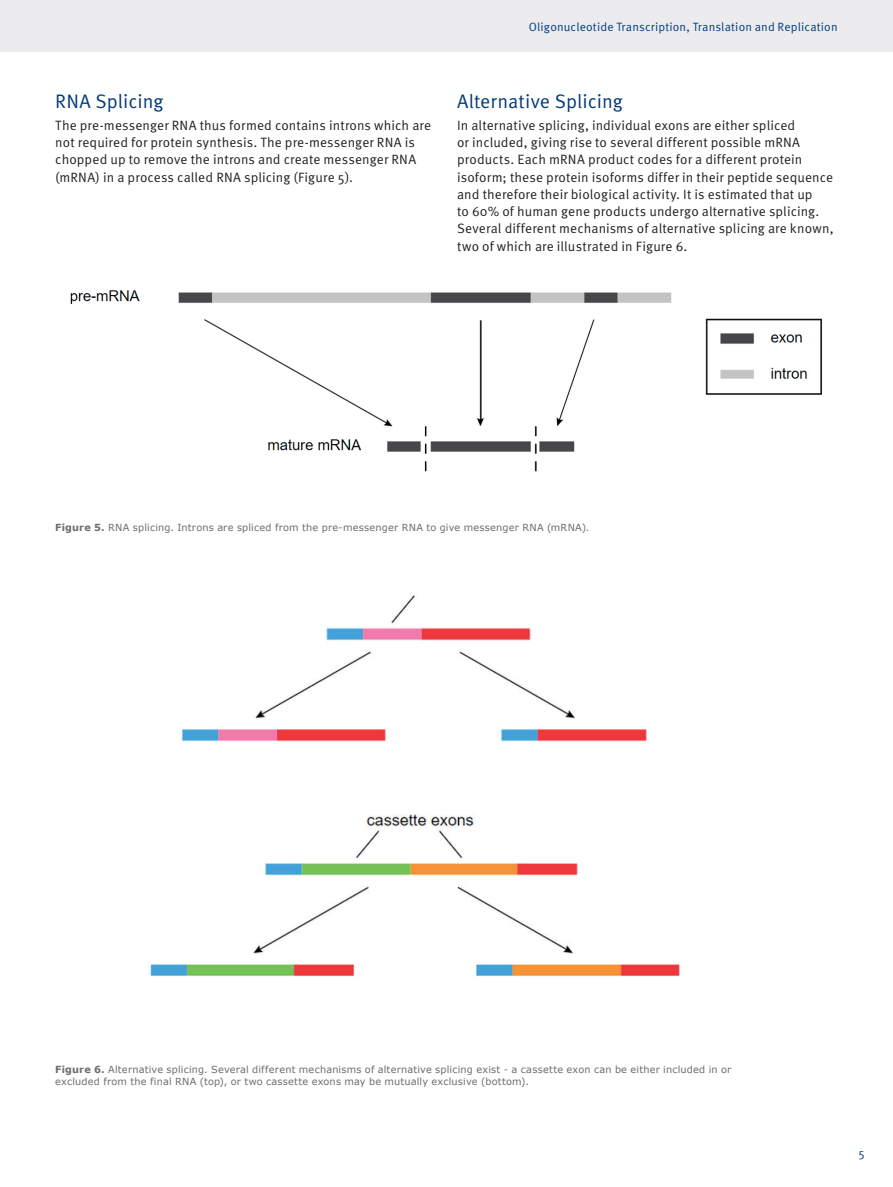
<style>
.page{position:relative;width:893px;height:1187px;background:#fff}
.page>*{position:absolute;margin:0;border:0;box-sizing:border-box;transform-origin:0 0}
.t1{font:19.5px "Meta OT Norm";color:#013c7b}
.t2{font:13.5px/17.2px "Meta OT Norm";letter-spacing:.005em;color:#231f20}
.t3{font:12px "Meta OT Norm";letter-spacing:.01em;color:#013c7b}
.t4{font:9.75px/12px "Verdana";letter-spacing:.02em;color:#6c6d70}
.s1{font-weight:700}
</style>
<div class="page">
<div style="left:0;top:0;width:893px;height:51px;background:#ececee"></div>
<img style="left:70px;top:290px;width:752px;height:182px">
<img style="left:150px;top:595px;width:530px;height:382px">
<h1 class="t1" style="left:55px;top:90px;width:110px">RNA Splicing</h1>
<p class="t2" style="left:55px;top:117px;width:377px">The pre-messenger RNA thus formed contains introns which are not required for protein synthesis. The pre-messenger RNA is chopped up to remove the introns and create messenger RNA (mRNA) in a process called RNA splicing (Figure 5).</p>
<p class="t3" style="left:529px;top:20px;width:310px">Oligonucleotide Transcription, Translation and Replication</p>
<h1 class="t1" style="left:457px;top:90px;width:167px">Alternative Splicing</h1>
<p class="t2" style="left:457px;top:117px;width:378px">In alternative splicing, individual exons are either spliced<br>or included, giving rise to several different possible mRNA products. Each mRNA product codes for a different protein isoform; these protein isoforms differ in their peptide sequence and therefore their biological activity. It is estimated that up<br>to 60% of human gene products undergo alternative splicing.<br>Several different mechanisms of alternative splicing are known, two of which are illustrated in Figure 6.</p>
<p class="t4" style="left:55px;top:521px;width:536px"><span class="s1">Figure 5.</span> RNA splicing. Introns are spliced from the pre-messenger RNA to give messenger RNA (mRNA).</p>
<p class="t4" style="left:55px;top:1063px;width:677px"><span class="s1">Figure 6.</span> Alternative splicing. Several different mechanisms of alternative splicing exist - a cassette exon can be either included in or excluded from the final RNA (top), or two cassette exons may be mutually exclusive (bottom).</p>
<p class="t3" style="left:859px;top:1148px;width:7px">5</p>
</div>
